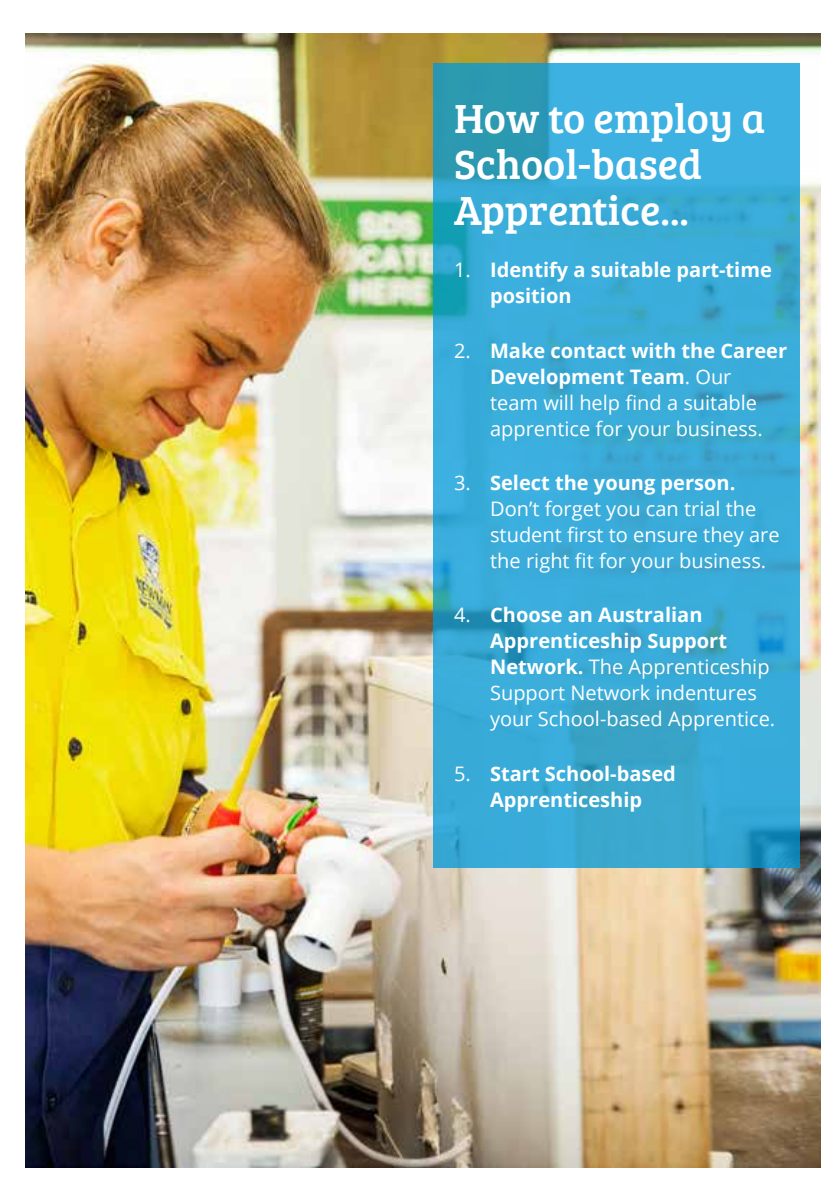
<style>
.page{position:relative;width:840px;height:1191px;background:#fff}
.page>*{position:absolute;margin:0;border:0;box-sizing:border-box;transform-origin:0 0}
.t1{font:42px/46px "Bree Serif";color:#fff}
.t2{font:20px/26px "Open Sans";color:#fff}
.t3{font:700 20px/26px "Open Sans";color:#fff}
.s1{font-weight:400}
.s2{font-weight:700}
</style>
<div class="page">
<img style="left:26px;top:33px;width:794px;height:1134px">
<svg style="left:433px;top:63px;width:366px;height:804px;background:#38aad5"></svg>
<h1 class="t1" style="left:454px;top:99px;width:312px">How to employ a<br>School-based<br>Apprentice...</h1>
<p class="t3" style="left:490px;top:256px;width:283px;text-indent:-36px"><span class="s1">1.</span> Identify a suitable part-time position</p>
<p class="t2" style="left:490px;top:337px;width:298px;text-indent:-36px">2. <span class="s2">Make contact with the Career<br>Development Team</span>. Our<br>team will help find a suitable apprentice for your business.</p>
<p class="t2" style="left:490px;top:469px;width:291px;text-indent:-36px">3. <span class="s2">Select the young person.<br></span>Don’t forget you can trial the student first to ensure they are the right fit for your business.</p>
<p class="t2" style="left:490px;top:601px;width:286px;text-indent:-36px">4. <span class="s2">Choose an Australian<br>Apprenticeship Support<br>Network.</span> The Apprenticeship<br>Support Network indentures your School-based Apprentice.</p>
<p class="t3" style="left:454px;top:760px;width:223px;text-align:center"><span class="s1">5.</span> Start School-based<br>Apprenticeship</p>
</div>
